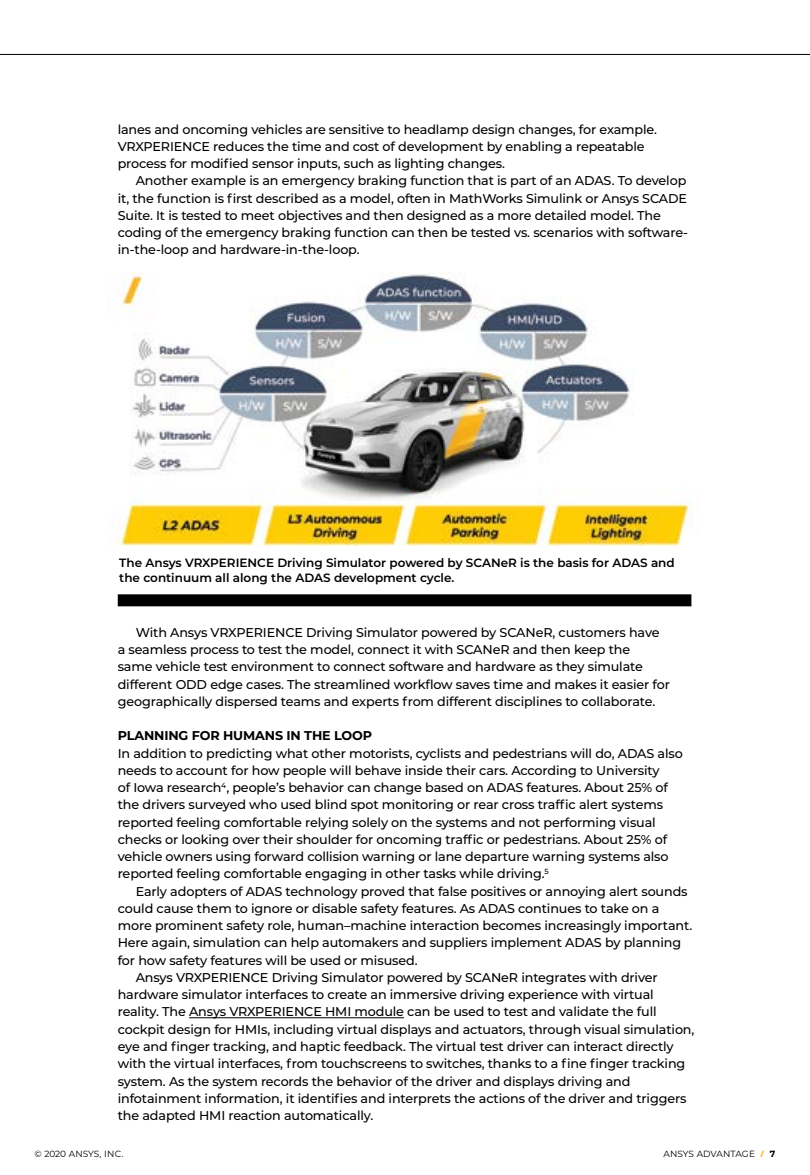
<style>
.page{position:relative;width:810px;height:1175px;background:#fff}
.page>*{position:absolute;margin:0;border:0;box-sizing:border-box;transform-origin:0 0}
.t1{font:500 12.75px/17.2px "Montserrat";letter-spacing:-.01em;color:#000}
.t2{font:700 12.75px "Montserrat";letter-spacing:-.01em;color:#000}
.t3{font:600 12px/15px "Montserrat";color:#000}
.t4{font:9px "Montserrat";color:#000}
.s1{font-family:"Open Sans";font-weight:700;font-style:italic;color:#fdb71a}
.s2{font-weight:700}
</style>
<div class="page">
<hr style="left:0;top:54px;width:810px;height:1px;background:#000">
<img style="left:117px;top:272px;width:582px;height:273px">
<hr style="left:189px;top:1017px;width:215px;height:1px;background:#000">
<div style="left:118px;top:594px;width:573px;height:12px;background:#000"></div>
<p class="t1" style="left:118px;top:120px;width:541px">lanes and oncoming vehicles are sensitive to headlamp design changes, for example.<br>VRXPERIENCE reduces the time and cost of development by enabling a repeatable process for modified sensor inputs, such as lighting changes.</p>
<p class="t1" style="left:118px;top:172px;width:572px;text-indent:18px">Another example is an emergency braking function that is part of an ADAS. To develop it, the function is first described as a model, often in MathWorks Simulink or Ansys SCADE Suite. It is tested to meet objectives and then designed as a more detailed model. The coding of the emergency braking function can then be tested vs. scenarios with software&shy;in-the-loop and hardware-in-the-loop.</p>
<p class="t3" style="left:119px;top:555px;width:557px">The Ansys VRXPERIENCE Driving Simulator powered by SCANeR is the basis for ADAS and the continuum all along the ADAS development cycle.</p>
<p class="t1" style="left:118px;top:623px;width:554px;text-indent:18px">With Ansys VRXPERIENCE Driving Simulator powered by SCANeR, customers have a seamless process to test the model, connect it with SCANeR and then keep the<br>same vehicle test environment to connect software and hardware as they simulate different ODD edge cases. The streamlined workflow saves time and makes it easier for geographically dispersed teams and experts from different disciplines to collaborate.</p>
<p class="t2" style="left:118px;top:726px;width:256px">PLANNING FOR HUMANS IN THE LOOP</p>
<p class="t1" style="left:118px;top:744px;width:567px">In addition to predicting what other motorists, cyclists and pedestrians will do, ADAS also needs to account for how people will behave inside their cars. According to University<br>of Iowa research<sup>4</sup>, people’s behavior can change based on ADAS features. About 25% of the drivers surveyed who used blind spot monitoring or rear cross traffic alert systems reported feeling comfortable relying solely on the systems and not performing visual checks or looking over their shoulder for oncoming traffic or pedestrians. About 25% of vehicle owners using forward collision warning or lane departure warning systems also reported feeling comfortable engaging in other tasks while driving.<sup>5</sup></p>
<p class="t1" style="left:136px;top:882px;width:553px">Early adopters of ADAS technology proved that false positives or annoying alert sounds</p>
<p class="t1" style="left:118px;top:899px;width:543px">could cause them to ignore or disable safety features. As ADAS continues to take on a</p>
<p class="t1" style="left:118px;top:916px;width:576px">more prominent safety role, human–machine interaction becomes increasingly important.</p>
<p class="t1" style="left:118px;top:933px;width:565px">Here again, simulation can help automakers and suppliers implement ADAS by planning</p>
<p class="t1" style="left:118px;top:951px;width:301px">for how safety features will be used or misused.</p>
<p class="t1" style="left:136px;top:968px;width:524px">Ansys VRXPERIENCE Driving Simulator powered by SCANeR integrates with driver</p>
<p class="t1" style="left:118px;top:985px;width:538px">hardware simulator interfaces to create an immersive driving experience with virtual</p>
<p class="t1" style="left:118px;top:1002px;width:541px">reality. The Ansys VRXPERIENCE HMI module can be used to test and validate the full</p>
<p class="t1" style="left:118px;top:1020px;width:578px">cockpit design for HMIs, including virtual displays and actuators, through visual simulation,</p>
<p class="t1" style="left:118px;top:1037px;width:558px">eye and finger tracking, and haptic feedback. The virtual test driver can interact directly</p>
<p class="t1" style="left:118px;top:1054px;width:569px">with the virtual interfaces, from touchscreens to switches, thanks to a fine finger tracking</p>
<p class="t1" style="left:118px;top:1071px;width:514px">system. As the system records the behavior of the driver and displays driving and</p>
<p class="t1" style="left:118px;top:1089px;width:570px">infotainment information, it identifies and interprets the actions of the driver and triggers</p>
<p class="t1" style="left:118px;top:1106px;width:257px">the adapted HMI reaction automatically.</p>
<p class="t4" style="left:34px;top:1147px;width:90px">© 2020 ANSYS, INC.</p>
<p class="t4" style="left:664px;top:1147px;width:113px">ANSYS ADVANTAGE <span class="s1">I</span> <span class="s2">7</span></p>
</div>
